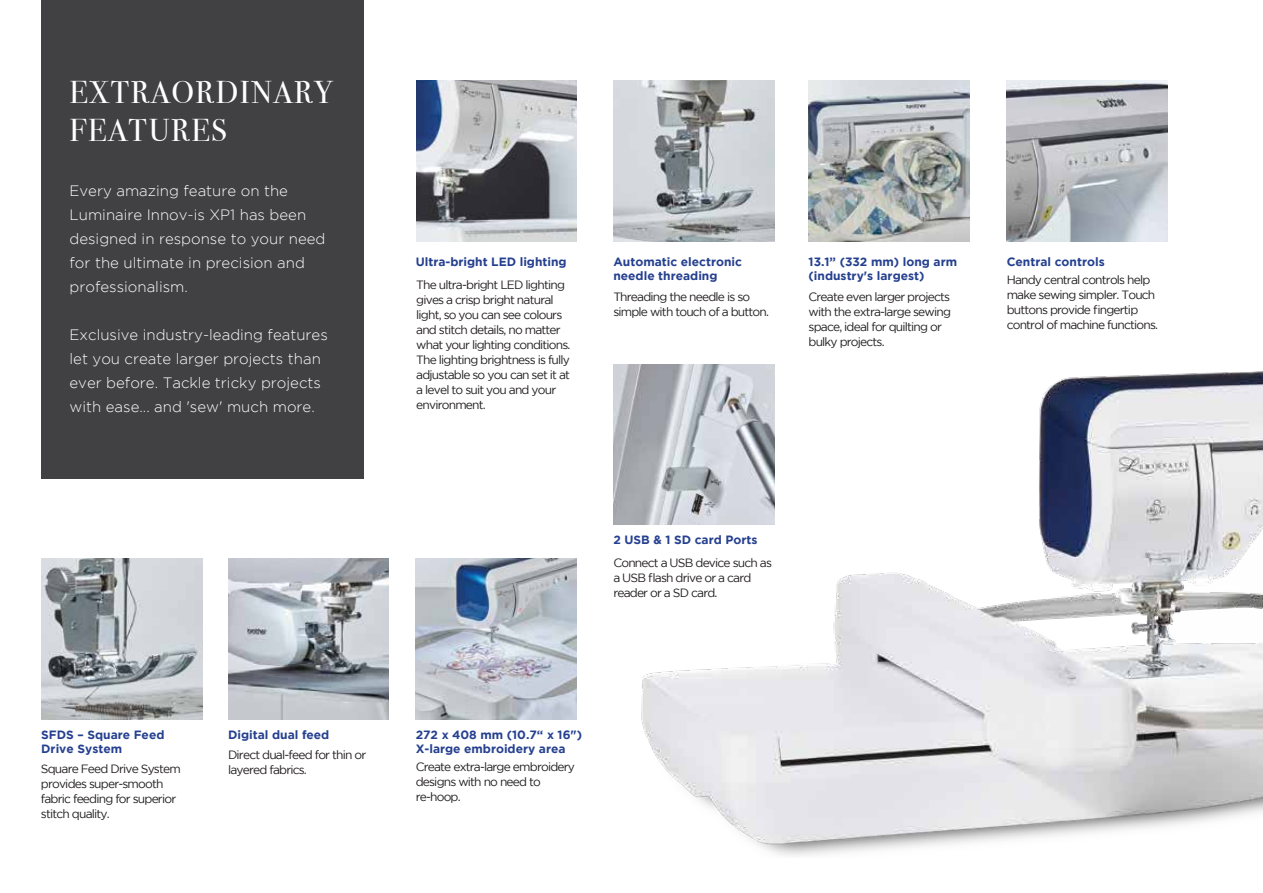
<style>
.page{position:relative;width:1263px;height:893px;background:#fff}
.page>*{position:absolute;margin:0;border:0;box-sizing:border-box;transform-origin:0 0}
.t1{font:31.5px/37.8px "Bodoni Svty Two ITCTT";letter-spacing:.05em;color:#fff}
.t2{font:300 15px/24px "Gotham";color:#fff}
.t3{font:12px/15px "Gotham";letter-spacing:-.065em;color:#231f20}
.t4{font:700 12px/14.4px "Gotham";color:#25408f}
</style>
<div class="page">
<img style="left:542px;top:168px;width:721px;height:688px">
<div style="left:41px;top:0;width:322px;height:479px;background:#414042"></div>
<img style="left:41px;top:559px;width:161px;height:161px">
<img style="left:228px;top:559px;width:161px;height:161px">
<img style="left:416px;top:559px;width:160px;height:161px">
<img style="left:416px;top:80px;width:161px;height:161px">
<img style="left:613px;top:80px;width:161px;height:161px">
<img style="left:809px;top:80px;width:160px;height:161px">
<img style="left:1007px;top:80px;width:160px;height:161px">
<img style="left:613px;top:364px;width:161px;height:161px">
<h1 class="t1" style="left:70px;top:70px;width:265px">EXTRAORDINARY<br>FEATURES</h1>
<p class="t2" style="left:70px;top:178px;width:257px">Every amazing feature on the<br>Luminaire Innov-is XP1 has been designed in response to your need for the ultimate in precision and professionalism.</p>
<p class="t2" style="left:70px;top:322px;width:260px">Exclusive industry-leading features let you create larger projects than ever before. Tackle tricky projects with ease... and 'sew' much more.</p>
<p class="t4" style="left:416px;top:254px;width:153px">Ultra-bright LED lighting</p>
<p class="t4" style="left:613px;top:254px;width:130px">Automatic electronic needle threading</p>
<p class="t4" style="left:809px;top:254px;width:150px">13.1” (332 mm) long arm (industry's largest)</p>
<p class="t3" style="left:613px;top:289px;width:157px">Threading the needle is so simple with touch of a button.</p>
<p class="t3" style="left:808px;top:289px;width:144px">Create even larger projects with the extra-large sewing space, ideal for quilting or bulky projects.</p>
<p class="t3" style="left:416px;top:277px;width:156px">The ultra-bright LED lighting gives a crisp bright natural light, so you can see colours and stitch details, no matter what your lighting conditions.<br>The lighting brightness is fully adjustable so you can set it at a level to suit you and your environment.</p>
<p class="t4" style="left:613px;top:532px;width:146px">2 USB &amp; 1 SD card Ports</p>
<p class="t3" style="left:613px;top:555px;width:160px">Connect a USB device such as a USB flash drive or a card reader or a SD card.</p>
<p class="t4" style="left:1007px;top:254px;width:99px">Central controls</p>
<p class="t3" style="left:1007px;top:272px;width:153px">Handy central controls help make sewing simpler. Touch buttons provide fingertip control of machine functions.</p>
<p class="t4" style="left:41px;top:727px;width:125px">SFDS – Square Feed<br>Drive System</p>
<p class="t4" style="left:228px;top:727px;width:103px">Digital dual feed</p>
<p class="t4" style="left:416px;top:727px;width:168px">272 x 408 mm (10.7“ x 16")<br>X-large embroidery area</p>
<p class="t3" style="left:41px;top:761px;width:141px">Square Feed Drive System provides super-smooth fabric feeding for superior stitch quality.</p>
<p class="t3" style="left:416px;top:759px;width:161px">Create extra-large embroidery designs with no need to re-hoop.</p>
<p class="t3" style="left:228px;top:747px;width:140px">Direct dual-feed for thin or layered fabrics.</p>
</div>
